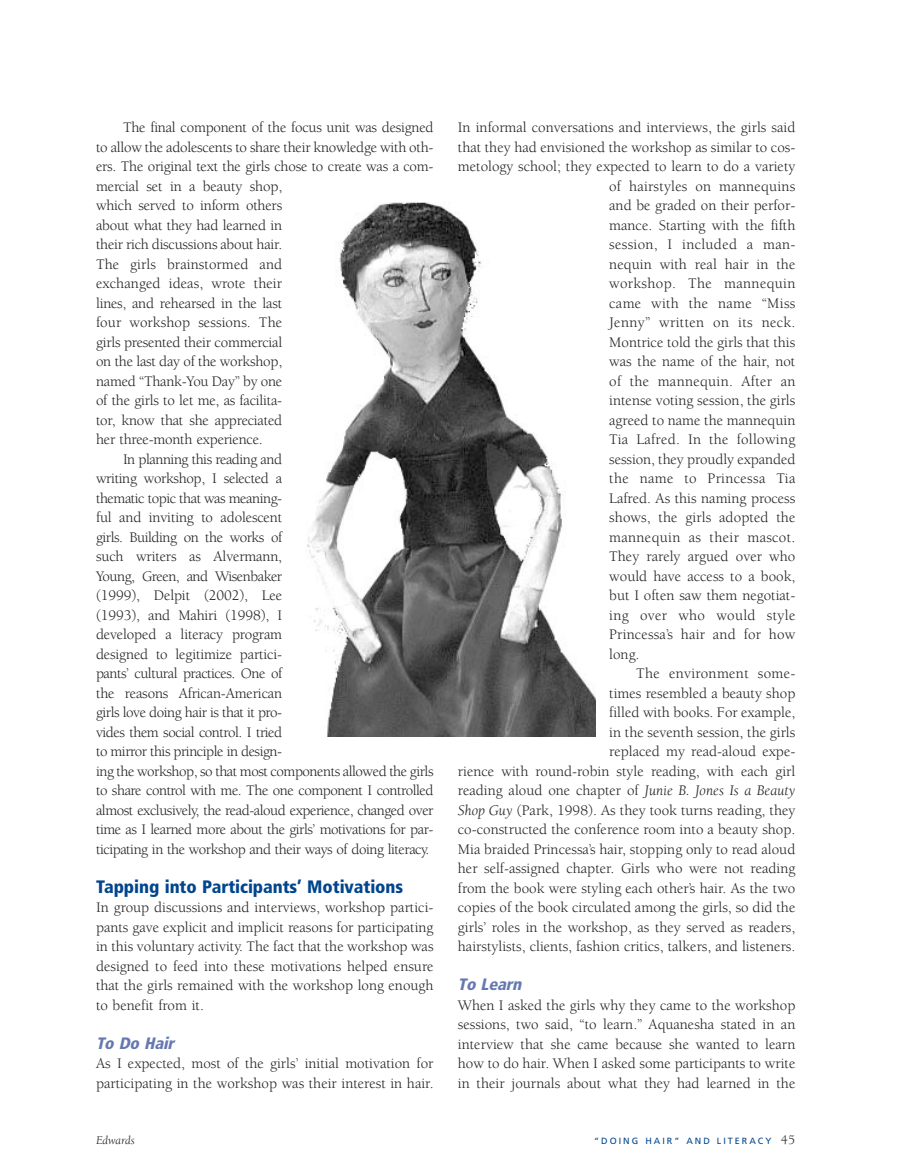
<style>
.page{position:relative;width:905px;height:1175px;background:#fff}
.page>*{position:absolute;margin:0;border:0;box-sizing:border-box;transform-origin:0 0}
.t1{font:900 condensed 18px "Frutiger";letter-spacing:-.005em;color:#00458d}
.t2{font:italic 900 condensed 16.5px "Frutiger";color:#6578b0}
.t3{font:15px/19.5px "Berkeley";color:#231f20;text-align:justify}
.t4{font:15px "Berkeley";letter-spacing:-.03em;color:#231f20}
.t5{font:15px "Berkeley";letter-spacing:.02em;color:#231f20}
.t6{font:15px "Berkeley";letter-spacing:-.025em;color:#231f20}
.t7{font:italic 12px "Berkeley";color:#231f20}
.t8{font:9px "Frutiger";letter-spacing:.22em;color:#00458d}
.s1{font-style:italic}
.s2{font-family:"Berkeley";font-size:13.5px;color:#231f20}
</style>
<div class="page">
<img style="left:307px;top:202px;width:288px;height:534px">
<p class="t3" style="left:123px;top:119px;width:312px">The final component of the focus unit was designed</p>
<p class="t3" style="left:96px;top:138px;width:339px">to allow the adolescents to share their knowledge with oth-</p>
<p class="t3" style="left:96px;top:158px;width:339px">ers. The original text the girls chose to create was a com-</p>
<p class="t3" style="left:96px;top:177px;width:188px">mercial set in a beauty shop,</p>
<p class="t3" style="left:96px;top:197px;width:188px">which served to inform others</p>
<p class="t3" style="left:96px;top:216px;width:188px">about what they had learned in</p>
<p class="t3" style="left:96px;top:236px;width:188px">their rich discussions about hair.</p>
<p class="t3" style="left:96px;top:255px;width:188px">The girls brainstormed and</p>
<p class="t3" style="left:96px;top:275px;width:188px">exchanged ideas, wrote their</p>
<p class="t3" style="left:96px;top:294px;width:188px">lines, and rehearsed in the last</p>
<p class="t3" style="left:96px;top:314px;width:188px">four workshop sessions. The</p>
<p class="t3" style="left:96px;top:333px;width:188px">girls presented their commercial</p>
<p class="t3" style="left:96px;top:353px;width:188px">on the last day of the workshop,</p>
<p class="t3" style="left:96px;top:372px;width:188px">named “Thank-You Day” by one</p>
<p class="t3" style="left:96px;top:392px;width:188px">of the girls to let me, as facilita-</p>
<p class="t3" style="left:96px;top:411px;width:188px">tor, know that she appreciated</p>
<p class="t3" style="left:96px;top:431px;width:168px">her three-month experience.</p>
<p class="t4" style="left:123px;top:453px;width:161px">In planning this reading and</p>
<p class="t6" style="left:96px;top:472px;width:188px">writing workshop, I selected a</p>
<p class="t4" style="left:96px;top:492px;width:188px">thematic topic that was meaning-</p>
<p class="t3" style="left:96px;top:509px;width:188px">ful and inviting to adolescent</p>
<p class="t4" style="left:96px;top:531px;width:188px">girls. Building on the works of</p>
<p class="t3" style="left:96px;top:548px;width:188px">such writers as Alvermann,</p>
<p class="t4" style="left:96px;top:570px;width:188px">Young, Green, and Wisenbaker</p>
<p class="t3" style="left:96px;top:587px;width:188px">(1999), Delpit (2002), Lee</p>
<p class="t3" style="left:96px;top:606px;width:188px">(1993), and Mahiri (1998), I</p>
<p class="t3" style="left:96px;top:626px;width:188px">developed a literacy program</p>
<p class="t3" style="left:96px;top:645px;width:188px">designed to legitimize partici-</p>
<p class="t4" style="left:96px;top:667px;width:188px">pants’ cultural practices. One of</p>
<p class="t3" style="left:96px;top:684px;width:188px">the reasons African-American</p>
<p class="t4" style="left:96px;top:706px;width:188px">girls love doing hair is that it pro-</p>
<p class="t4" style="left:96px;top:726px;width:188px">vides them social control. I tried</p>
<p class="t4" style="left:96px;top:745px;width:188px">to mirror this principle in design-</p>
<p class="t4" style="left:96px;top:765px;width:339px">ing the workshop, so that most components allowed the girls</p>
<p class="t4" style="left:96px;top:784px;width:339px">to share control with me. The one component I controlled</p>
<p class="t4" style="left:96px;top:804px;width:339px">almost exclusively, the read-aloud experience, changed over</p>
<p class="t4" style="left:96px;top:823px;width:339px">time as I learned more about the girls’ motivations for par-</p>
<p class="t4" style="left:96px;top:843px;width:335px">ticipating in the workshop and their ways of doing literacy.</p>
<p class="t1" style="left:96px;top:879px;width:308px">Tapping into Participants’ Motivations</p>
<p class="t3" style="left:96px;top:899px;width:339px">In group discussions and interviews, workshop partici&shy;pants gave explicit and implicit reasons for participating in this voluntary activity. The fact that the workshop was designed to feed into these motivations helped ensure that the girls remained with the workshop long enough to benefit from it.</p>
<p class="t2" style="left:96px;top:1036px;width:83px">To Do Hair</p>
<p class="t3" style="left:96px;top:1055px;width:339px">As I expected, most of the girls’ initial motivation for participating in the workshop was their interest in hair.</p>
<p class="t3" style="left:458px;top:119px;width:339px">In informal conversations and interviews, the girls said</p>
<p class="t3" style="left:458px;top:138px;width:339px">that they had envisioned the workshop as similar to cos-</p>
<p class="t3" style="left:458px;top:158px;width:339px">metology school; they expected to learn to do a variety</p>
<p class="t3" style="left:609px;top:177px;width:188px">of hairstyles on mannequins</p>
<p class="t3" style="left:609px;top:197px;width:188px">and be graded on their perfor-</p>
<p class="t3" style="left:609px;top:216px;width:188px">mance. Starting with the fifth</p>
<p class="t5" style="left:609px;top:238px;width:188px">session, I included a man-</p>
<p class="t3" style="left:609px;top:255px;width:188px">nequin with real hair in the</p>
<p class="t5" style="left:609px;top:277px;width:188px">workshop. The mannequin</p>
<p class="t5" style="left:609px;top:297px;width:188px">came with the name “Miss</p>
<p class="t5" style="left:609px;top:316px;width:188px">Jenny” written on its neck.</p>
<p class="t3" style="left:609px;top:333px;width:188px">Montrice told the girls that this</p>
<p class="t3" style="left:609px;top:353px;width:188px">was the name of the hair, not</p>
<p class="t5" style="left:609px;top:375px;width:188px">of the mannequin. After an</p>
<p class="t3" style="left:609px;top:392px;width:188px">intense voting session, the girls</p>
<p class="t3" style="left:609px;top:411px;width:188px">agreed to name the mannequin</p>
<p class="t5" style="left:609px;top:433px;width:188px">Tia Lafred. In the following</p>
<p class="t3" style="left:609px;top:450px;width:188px">session, they proudly expanded</p>
<p class="t5" style="left:609px;top:472px;width:188px">the name to Princessa Tia</p>
<p class="t3" style="left:609px;top:489px;width:188px">Lafred. As this naming process</p>
<p class="t3" style="left:609px;top:509px;width:188px">shows, the girls adopted the</p>
<p class="t5" style="left:609px;top:531px;width:188px">mannequin as their mascot.</p>
<p class="t3" style="left:609px;top:548px;width:188px">They rarely argued over who</p>
<p class="t3" style="left:609px;top:567px;width:188px">would have access to a book,</p>
<p class="t3" style="left:609px;top:587px;width:188px">but I often saw them negotiat-</p>
<p class="t5" style="left:609px;top:609px;width:188px">ing over who would style</p>
<p class="t3" style="left:609px;top:626px;width:188px">Princessa’s hair and for how</p>
<p class="t3" style="left:609px;top:645px;width:32px">long.</p>
<p class="t5" style="left:636px;top:667px;width:161px">The environment some-</p>
<p class="t3" style="left:609px;top:684px;width:188px">times resembled a beauty shop</p>
<p class="t3" style="left:609px;top:704px;width:188px">filled with books. For example,</p>
<p class="t3" style="left:609px;top:723px;width:188px">in the seventh session, the girls</p>
<p class="t3" style="left:609px;top:743px;width:188px">replaced my read-aloud expe-</p>
<p class="t3" style="left:458px;top:762px;width:339px">rience with round-robin style reading, with each girl</p>
<p class="t3" style="left:458px;top:782px;width:339px">reading aloud one chapter of <span class="s1">Junie B. Jones Is a Beauty</span></p>
<p class="t3" style="left:458px;top:801px;width:339px"><span class="s1">Shop Guy</span> (Park, 1998). As they took turns reading, they</p>
<p class="t3" style="left:458px;top:821px;width:339px">co-constructed the conference room into a beauty shop.</p>
<p class="t3" style="left:458px;top:840px;width:339px">Mia braided Princessa’s hair, stopping only to read aloud</p>
<p class="t3" style="left:458px;top:860px;width:339px">her self-assigned chapter. Girls who were not reading</p>
<p class="t3" style="left:458px;top:879px;width:339px">from the book were styling each other’s hair. As the two</p>
<p class="t3" style="left:458px;top:899px;width:339px">copies of the book circulated among the girls, so did the</p>
<p class="t3" style="left:458px;top:918px;width:339px">girls’ roles in the workshop, as they served as readers,</p>
<p class="t3" style="left:458px;top:938px;width:339px">hairstylists, clients, fashion critics, talkers, and listeners.</p>
<p class="t2" style="left:458px;top:978px;width:68px">To Learn</p>
<p class="t3" style="left:458px;top:996px;width:339px">When I asked the girls why they came to the workshop sessions, two said, “to learn.” Aquanesha stated in an interview that she came because she wanted to learn how to do hair. When I asked some participants to write in their journals about what they had learned in the</p>
<p class="t7" style="left:96px;top:1135px;width:40px">Edwards</p>
<p class="t8" style="left:594px;top:1136px;width:202px">“DOING HAIR” AND LITERACY <span class="s2">45</span></p>
</div>
